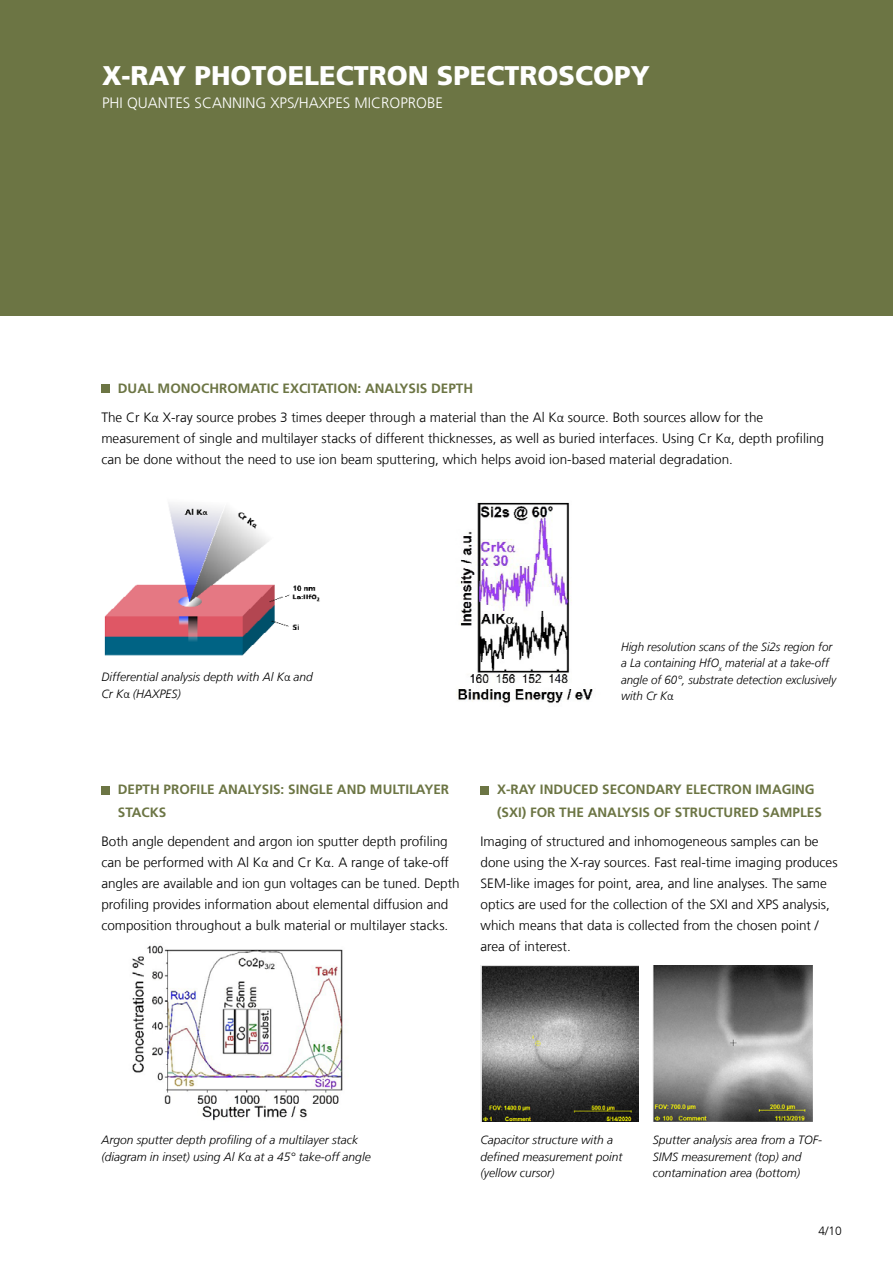
<style>
.page{position:relative;width:893px;height:1263px;background:#fff}
.page>*{position:absolute;margin:0;border:0;box-sizing:border-box;transform-origin:0 0}
.t1{font:900 27px "Frutiger LT Com";color:#fff}
.t2{font:300 15px "Frutiger LT Com";color:#fff}
.t3{font:300 13.5px/21px "Frutiger LT Com";color:#000}
.t4{font:700 13.5px/22.5px "Frutiger LT Com";color:#6c7544}
.t5{font:italic 300 12px/16.5px "Frutiger LT Com";color:#000}
.t6{font:italic 300 12px/16.5px "Frutiger LT Com";color:#000;scale:.96 1}
.t7{font:300 12px "Frutiger LT Com";color:#000}
.s1{font-weight:700;color:#6c7544}
.s2{font-family:"Calibri"}
.s3{font-family:"Calibri";font-style:normal}
</style>
<div class="page">
<div style="left:0;top:0;width:893px;height:315px;background:#6c7544"></div>
<div style="left:101px;top:385px;width:9px;height:8px;background:#6c7544"></div>
<img style="left:104px;top:503px;width:216px;height:153px">
<img style="left:456px;top:502px;width:137px;height:201px">
<div style="left:101px;top:786px;width:9px;height:8px;background:#6c7544"></div>
<img style="left:132px;top:945px;width:211px;height:176px">
<div style="left:480px;top:786px;width:9px;height:8px;background:#6c7544"></div>
<img style="left:480px;top:966px;width:158px;height:155px">
<img style="left:653px;top:966px;width:159px;height:155px">
<h1 class="t1" style="left:102px;top:60px;width:549px">X-RAY PHOTOELECTRON SPECTROSCOPY</h1>
<p class="t2" style="left:102px;top:94px;width:342px">PHI QUANTES SCANNING XPS/HAXPES MICROPROBE</p>
<p class="t3" style="left:101px;top:373px;width:663px;line-height:29.5px;text-indent:16px"><span class="s1">DUAL MONOCHROMATIC EXCITATION: ANALYSIS DEPTH<br></span>The Cr K<span class="s2">α</span> X-ray source probes 3 times deeper through a material than the Al K<span class="s2">α</span> source. Both sources allow for the</p>
<p class="t3" style="left:101px;top:428px;width:724px">measurement of single and multilayer stacks of different thicknesses, as well as buried interfaces. Using Cr K<span class="s2">α</span>, depth profiling can be done without the need to use ion beam sputtering, which helps avoid ion-based material degradation.</p>
<p class="t5" style="left:101px;top:669px;width:213px">Differential analysis depth with Al K<span class="s3">α</span> and<br>Cr K<span class="s3">α</span> (HAXPES)</p>
<p class="t6" style="left:621px;top:638px;width:226px">High resolution scans of the Si2s region for a La containing HfO<sub>x</sub> material at a take-off angle of 60°, substrate detection exclusively with Cr K<span class="s3">α</span></p>
<p class="t4" style="left:118px;top:778px;width:333px">DEPTH PROFILE ANALYSIS: SINGLE AND MULTILAYER<br>STACKS</p>
<p class="t3" style="left:101px;top:831px;width:360px">Both angle dependent and argon ion sputter depth profiling can be performed with Al K<span class="s2">α</span> and Cr K<span class="s2">α</span>. A range of take-off angles are available and ion gun voltages can be tuned. Depth profiling provides information about elemental diffusion and composition throughout a bulk material or multilayer stacks.</p>
<p class="t4" style="left:497px;top:778px;width:326px">X-RAY INDUCED SECONDARY ELECTRON IMAGING (SXI) FOR THE ANALYSIS OF STRUCTURED SAMPLES</p>
<p class="t3" style="left:480px;top:831px;width:359px">Imaging of structured and inhomogeneous samples can be done using the X-ray sources. Fast real-time imaging produces SEM-like images for point, area, and line analyses. The same optics are used for the collection of the SXI and XPS analysis, which means that data is collected from the chosen point / area of interest.</p>
<p class="t5" style="left:101px;top:1132px;width:271px">Argon sputter depth profiling of a multilayer stack (diagram in inset) using Al K<span class="s3">α</span> at a 45° take-off angle</p>
<p class="t5" style="left:480px;top:1132px;width:144px">Capacitor structure with a defined measurement point (yellow cursor)</p>
<p class="t5" style="left:653px;top:1132px;width:171px">Sputter analysis area from a TOF-<br>SIMS measurement (top) and contamination area (bottom)</p>
<p class="t7" style="left:819px;top:1224px;width:25px">4/10</p>
</div>
